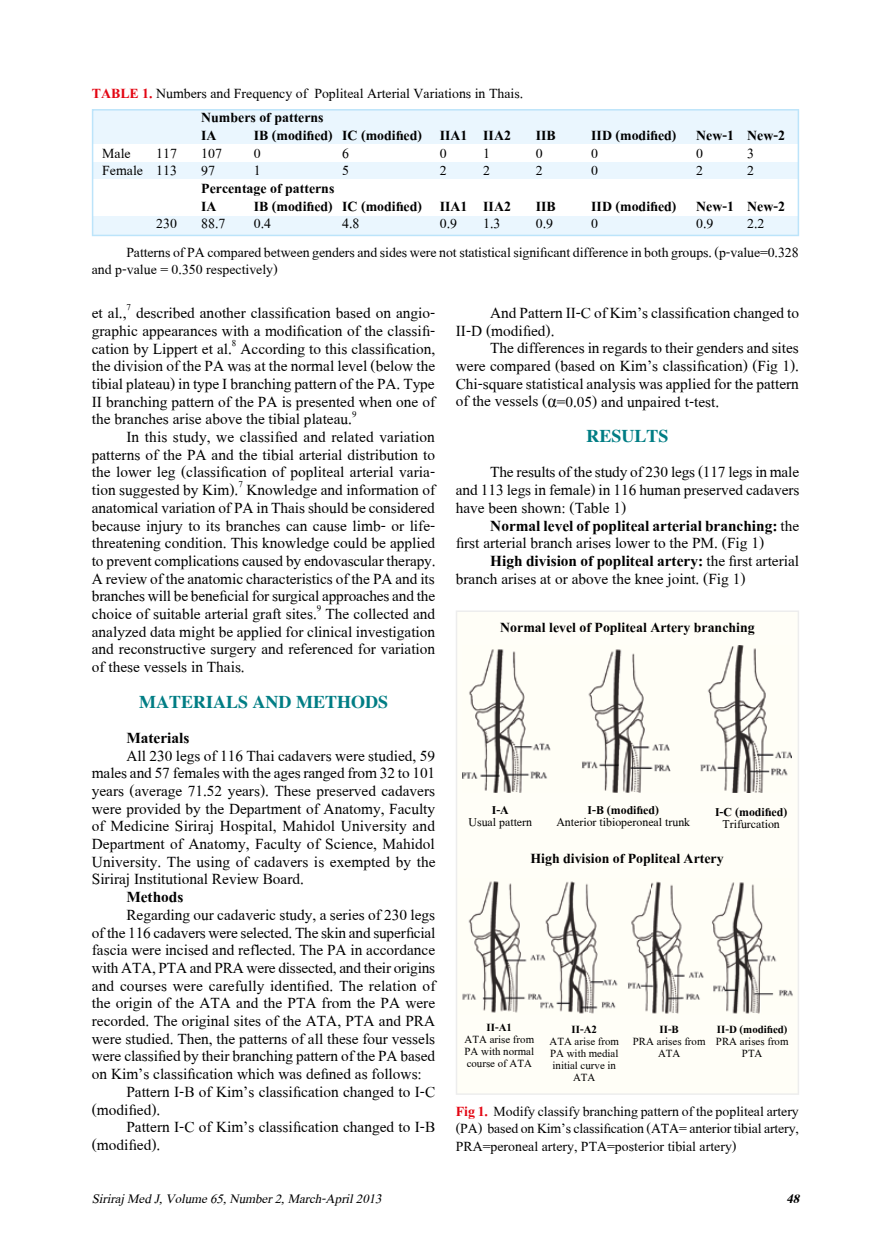
<style>
.page{position:relative;width:891px;height:1242px;background:#fff}
.page>*{position:absolute;margin:0;border:0;box-sizing:border-box;transform-origin:0 0}
.t1{font:23.25px/17.7px "UPC Angsana";color:#000;text-align:justify}
.t2{font:23.25px "UPC Angsana Bold";color:#000}
.t3{font:21px/17.7px "UPC Angsana";color:#000;text-align:justify}
.t4{font:21px/17.7px "UPC Angsana Bold";color:#000}
.t5{font:19.5px "UPC Angsana Italic";color:#000}
.t6{font:italic 19.5px "UPC Angsana Bold";color:#000}
.t7{font:18px "UPC Angsana";color:#000}
.t8{font:18px "UPC Angsana Bold";color:#000}
.t9{font:700 18px "Times";color:#007d84}
.t10{font:16.5px/12px "UPC Angsana";color:#000;text-align:center}
.t11{font:16.5px "UPC Angsana Bold";color:#000}
.s1{font-family:"UPC Angsana Bold";color:#e30613}
.s2{font-family:"Times New Roman";font-size:18px}
.s3{font-family:"UPC Angsana"}
</style>
<div class="page">
<svg style="left:456px;top:611px;width:343px;height:484px"></svg>
<img style="left:462px;top:645px;width:330px;height:148px">
<img style="left:459px;top:878px;width:337px;height:137px">
<svg style="left:92px;top:109px;width:707px;height:127px;fill:#eaf6fe"></svg>
<p class="t3" style="left:92px;top:83px;width:433px"><span class="s1">TABLE 1.</span> Numbers and Frequency of Popliteal Arterial Variations in Thais.</p>
<p class="t4" style="left:201px;top:107px;width:124px">Numbers of patterns<br>IA</p>
<p class="t4" style="left:254px;top:125px;width:304px">IB (modified) IC (modified) IIA1 IIA2 IIB</p>
<p class="t4" style="left:591px;top:125px;width:195px">IID (modified) New-1 New-2</p>
<p class="t3" style="left:102px;top:143px;width:121px">Male 117 107</p>
<p class="t3" style="left:254px;top:143px;width:8px">0</p>
<p class="t3" style="left:342px;top:143px;width:8px">6</p>
<p class="t3" style="left:440px;top:143px;width:8px">0</p>
<p class="t3" style="left:483px;top:143px;width:8px">1</p>
<p class="t3" style="left:536px;top:143px;width:8px">0</p>
<p class="t3" style="left:591px;top:143px;width:8px">0</p>
<p class="t3" style="left:696px;top:143px;width:8px">0</p>
<p class="t3" style="left:747px;top:143px;width:8px">3</p>
<p class="t3" style="left:102px;top:160px;width:114px">Female 113 97</p>
<p class="t3" style="left:254px;top:160px;width:8px">1</p>
<p class="t3" style="left:342px;top:160px;width:8px">5</p>
<p class="t3" style="left:440px;top:160px;width:8px">2</p>
<p class="t3" style="left:483px;top:160px;width:8px">2</p>
<p class="t3" style="left:536px;top:160px;width:8px">2</p>
<p class="t3" style="left:591px;top:160px;width:8px">0</p>
<p class="t3" style="left:696px;top:160px;width:8px">2</p>
<p class="t3" style="left:747px;top:160px;width:8px">2</p>
<p class="t4" style="left:201px;top:178px;width:135px">Percentage of patterns<br>IA</p>
<p class="t4" style="left:254px;top:196px;width:304px">IB (modified) IC (modified) IIA1 IIA2 IIB</p>
<p class="t4" style="left:591px;top:196px;width:195px">IID (modified) New-1 New-2</p>
<p class="t3" style="left:156px;top:214px;width:71px">230 88.7</p>
<p class="t3" style="left:254px;top:214px;width:19px">0.4</p>
<p class="t3" style="left:342px;top:214px;width:19px">4.8</p>
<p class="t3" style="left:440px;top:214px;width:62px">0.9 1.3</p>
<p class="t3" style="left:536px;top:214px;width:19px">0.9</p>
<p class="t3" style="left:591px;top:214px;width:8px">0</p>
<p class="t3" style="left:696px;top:214px;width:19px">0.9</p>
<p class="t3" style="left:747px;top:214px;width:19px">2.2</p>
<p class="t3" style="left:92px;top:242px;width:708px;text-indent:35px">Patterns of PA compared between genders and sides were not statistical significant difference in both groups. (p-value=0.328 and p-value = 0.350 respectively)</p>
<p class="t1" style="left:92px;top:303px;width:345px">et al.,<sup>7</sup> described another classification based on angio&shy;graphic appearances with a modification of the classifi&shy;cation by Lippert et al.<sup>8</sup> According to this classification, the division of the PA was at the normal level (below the tibial plateau) in type I branching pattern of the PA. Type II branching pattern of the PA is presented when one of the branches arise above the tibial plateau.<sup>9</sup></p>
<p class="t1" style="left:92px;top:426px;width:345px;text-indent:35px">In this study, we classified and related variation patterns of the PA and the tibial arterial distribution to the lower leg (classification of popliteal arterial varia&shy;tion suggested by Kim).<sup>7</sup> Knowledge and information of anatomical variation of PA in Thais should be considered because injury to its branches can cause limb- or life&shy;threatening condition. This knowledge could be applied to prevent complications caused by endovascular therapy.<br>A review of the anatomic characteristics of the PA and its branches will be beneficial for surgical approaches and the choice of suitable arterial graft sites.<sup>9</sup> The collected and analyzed data might be applied for clinical investigation and reconstructive surgery and referenced for variation of these vessels in Thais.</p>
<p class="t9" style="left:139px;top:684px;width:251px">MATERIALS AND METHODS</p>
<p class="t2" style="left:126px;top:721px;width:65px">Materials</p>
<p class="t1" style="left:92px;top:745px;width:345px;text-indent:35px">All 230 legs of 116 Thai cadavers were studied, 59 males and 57 females with the ages ranged from 32 to 101 years (average 71.52 years). These preserved cadavers were provided by the Department of Anatomy, Faculty of Medicine Siriraj Hospital, Mahidol University and Department of Anatomy, Faculty of Science, Mahidol University. The using of cadavers is exempted by the Siriraj Institutional Review Board.</p>
<p class="t2" style="left:126px;top:880px;width:59px">Methods</p>
<p class="t1" style="left:126px;top:904px;width:310px">Regarding our cadaveric study, a series of 230 legs</p>
<p class="t1" style="left:92px;top:922px;width:345px">of the 116 cadavers were selected. The skin and superficial</p>
<p class="t1" style="left:92px;top:940px;width:345px">fascia were incised and reflected. The PA in accordance</p>
<p class="t1" style="left:92px;top:957px;width:345px">with ATA, PTA and PRA were dissected, and their origins</p>
<p class="t1" style="left:92px;top:975px;width:345px">and courses were carefully identified. The relation of</p>
<p class="t1" style="left:92px;top:993px;width:345px">the origin of the ATA and the PTA from the PA were</p>
<p class="t1" style="left:92px;top:1010px;width:345px">recorded. The original sites of the ATA, PTA and PRA</p>
<p class="t1" style="left:92px;top:1028px;width:345px">were studied. Then, the patterns of all these four vessels</p>
<p class="t1" style="left:92px;top:1046px;width:345px">were classified by their branching pattern of the PA based</p>
<p class="t1" style="left:92px;top:1064px;width:332px">on Kim’s classification which was defined as follows:</p>
<p class="t1" style="left:126px;top:1081px;width:310px">Pattern I-B of Kim’s classification changed to I-C</p>
<p class="t1" style="left:92px;top:1099px;width:70px">(modified).</p>
<p class="t1" style="left:126px;top:1117px;width:310px">Pattern I-C of Kim’s classification changed to I-B</p>
<p class="t1" style="left:92px;top:1134px;width:70px">(modified).</p>
<p class="t1" style="left:456px;top:302px;width:345px;text-indent:35px">And Pattern II-C of Kim’s classification changed to<br>II-D (modified).</p>
<p class="t1" style="left:456px;top:338px;width:345px;text-indent:35px">The differences in regards to their genders and sites were compared (based on Kim’s classification) (Fig 1).<br>Chi-square statistical analysis was applied for the pattern of the vessels (<span class="s2">α</span>=0.05) and unpaired t-test.</p>
<p class="t9" style="left:586px;top:419px;width:84px">RESULTS</p>
<p class="t1" style="left:456px;top:462px;width:345px;text-indent:35px">The results of the study of 230 legs (117 legs in male and 113 legs in female) in 116 human preserved cadavers have been shown: (Table 1)</p>
<p class="t2" style="left:490px;top:509px;width:311px">Normal level of popliteal arterial branching: <span class="s3">the</span></p>
<p class="t1" style="left:456px;top:533px;width:310px">first arterial branch arises lower to the PM. (Fig 1)</p>
<p class="t2" style="left:490px;top:544px;width:310px">High division of popliteal artery: <span class="s3">the first arterial</span></p>
<p class="t1" style="left:456px;top:568px;width:291px">branch arises at or above the knee joint. (Fig 1)</p>
<p class="t4" style="left:500px;top:617px;width:256px">Normal level of Popliteal Artery branching</p>
<p class="t8" style="left:587px;top:797px;width:73px">I-B (modified)</p>
<p class="t7" style="left:556px;top:809px;width:135px">Anterior tibioperoneal trunk</p>
<p class="t8" style="left:492px;top:797px;width:19px">I-A</p>
<p class="t7" style="left:468px;top:809px;width:65px">Usual pattern</p>
<p class="t8" style="left:715px;top:799px;width:74px">I-C (modified)</p>
<p class="t7" style="left:723px;top:811px;width:59px">Trifurcation</p>
<p class="t4" style="left:530px;top:848px;width:195px">High division of Popliteal Artery</p>
<p class="t11" style="left:487px;top:1015px;width:27px">II-A1</p>
<p class="t10" style="left:465px;top:1032px;width:71px;text-align:justify">ATA arise from PA with normal course of ATA</p>
<p class="t11" style="left:572px;top:1017px;width:27px">II-A2</p>
<p class="t10" style="left:550px;top:1034px;width:71px">ATA arise from<br>PA with medial initial curve in<br>ATA</p>
<p class="t11" style="left:660px;top:1017px;width:21px">II-B</p>
<p class="t10" style="left:633px;top:1034px;width:74px">PRA arises from<br>ATA</p>
<p class="t11" style="left:717px;top:1017px;width:72px">II-D (modified)</p>
<p class="t10" style="left:716px;top:1034px;width:74px">PRA arises from<br>PTA</p>
<p class="t3" style="left:456px;top:1101px;width:345px"><span class="s1">Fig 1.</span> Modify classify branching pattern of the popliteal artery (PA) based on Kim’s classification (ATA= anterior tibial artery, PRA=peroneal artery, PTA=posterior tibial artery)</p>
<p class="t5" style="left:92px;top:1185px;width:291px">Siriraj Med J, Volume 65, Number 2, March-April 2013</p>
<p class="t6" style="left:786px;top:1184px;width:14px">48</p>
</div>
